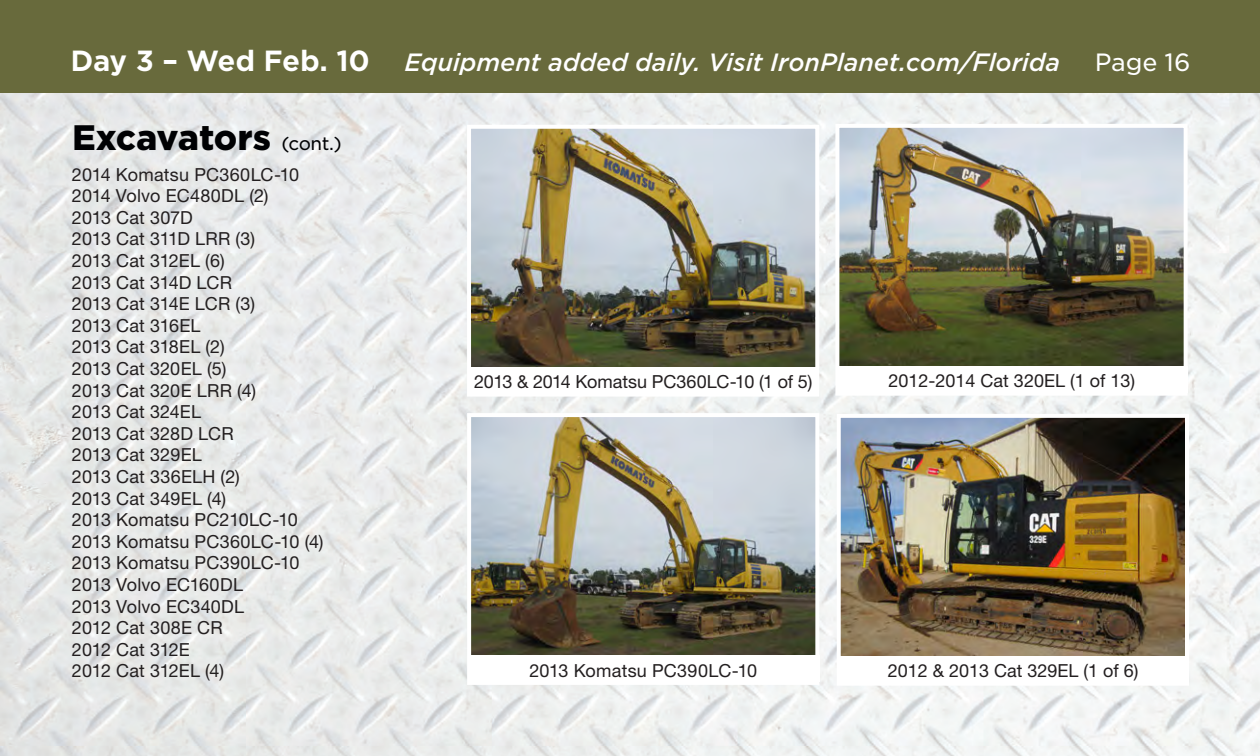
<style>
.page{position:relative;width:1260px;height:756px;background:#fff}
.page>*{position:absolute;margin:0;border:0;box-sizing:border-box;transform-origin:0 0}
.List_Header{font:900 34px "Gotham S Sm";letter-spacing:-.005em;color:#000103}
.List_Header-2{font:italic 500 24px "Gotham S Sm";letter-spacing:-.01em;color:#fff}
.Equipment_List{font:18px "Helvetica Neue";color:#231f20}
.s1{font-weight:700;font-style:normal;font-size:28px}
.s2{font-weight:400;font-style:normal}
.s3{font-weight:400;font-size:18px}
</style>
<div class="page">
<img style="left:0;top:93px;width:1260px;height:663px">
<div style="left:0;top:0;width:1260px;height:93px;background:#686a3c"></div>
<img style="left:472px;top:130px;width:342px;height:237px">
<div style="left:467px;top:125px;width:352px;height:272px;border:4px solid #fff"></div>
<div style="left:470px;top:367px;width:349px;height:27px;background:#fff"></div>
<img style="left:840px;top:129px;width:343px;height:237px">
<div style="left:835px;top:124px;width:353px;height:272px;border:4px solid #fff"></div>
<div style="left:838px;top:366px;width:350px;height:27px;background:#fff"></div>
<img style="left:842px;top:419px;width:342px;height:237px">
<div style="left:837px;top:414px;width:352px;height:272px;border:4px solid #fff"></div>
<div style="left:839px;top:656px;width:350px;height:27px;background:#fff"></div>
<img style="left:472px;top:418px;width:342px;height:237px">
<div style="left:467px;top:413px;width:352px;height:272px;border:4px solid #fff"></div>
<div style="left:470px;top:655px;width:349px;height:27px;background:#fff"></div>
<p class="List_Header-2" style="left:71px;top:46px;width:1121px"><span class="s1">Day 3 – Wed Feb. 10</span> Equipment added daily. Visit IronPlanet.com/Florida <span class="s2">Page 16</span></p>
<p class="List_Header" style="left:72px;top:114px;width:271px">Excavators <span class="s3">(cont.)</span></p>
<p class="Equipment_List" style="left:72px;top:161px;width:229px">2014 Komatsu PC360LC-10</p>
<p class="Equipment_List" style="left:72px;top:183px;width:198px">2014 Volvo EC480DL (2)</p>
<p class="Equipment_List" style="left:72px;top:204px;width:122px">2013 Cat 307D</p>
<p class="Equipment_List" style="left:72px;top:226px;width:185px">2013 Cat 311D LRR (3)</p>
<p class="Equipment_List" style="left:72px;top:248px;width:154px">2013 Cat 312EL (6)</p>
<p class="Equipment_List" style="left:72px;top:269px;width:162px">2013 Cat 314D LCR</p>
<p class="Equipment_List" style="left:72px;top:291px;width:185px">2013 Cat 314E LCR (3)</p>
<p class="Equipment_List" style="left:72px;top:312px;width:130px">2013 Cat 316EL</p>
<p class="Equipment_List" style="left:72px;top:334px;width:154px">2013 Cat 318EL (2)</p>
<p class="Equipment_List" style="left:72px;top:356px;width:156px">2013 Cat 320EL (5)</p>
<p class="Equipment_List" style="left:72px;top:377px;width:186px">2013 Cat 320E LRR (4)</p>
<p class="Equipment_List" style="left:72px;top:399px;width:131px">2013 Cat 324EL</p>
<p class="Equipment_List" style="left:72px;top:420px;width:163px">2013 Cat 328D LCR</p>
<p class="Equipment_List" style="left:72px;top:442px;width:131px">2013 Cat 329EL</p>
<p class="Equipment_List" style="left:72px;top:464px;width:169px">2013 Cat 336ELH (2)</p>
<p class="Equipment_List" style="left:72px;top:485px;width:156px">2013 Cat 349EL (4)</p>
<p class="Equipment_List" style="left:72px;top:507px;width:227px">2013 Komatsu PC210LC-10</p>
<p class="Equipment_List" style="left:72px;top:528px;width:253px">2013 Komatsu PC360LC-10 (4)</p>
<p class="Equipment_List" style="left:72px;top:550px;width:229px">2013 Komatsu PC390LC-10</p>
<p class="Equipment_List" style="left:72px;top:572px;width:173px">2013 Volvo EC160DL</p>
<p class="Equipment_List" style="left:72px;top:593px;width:174px">2013 Volvo EC340DL</p>
<p class="Equipment_List" style="left:72px;top:615px;width:152px">2012 Cat 308E CR</p>
<p class="Equipment_List" style="left:72px;top:636px;width:119px">2012 Cat 312E</p>
<p class="Equipment_List" style="left:72px;top:658px;width:154px">2012 Cat 312EL (4)</p>
<p class="Equipment_List" style="left:530px;top:657px;width:229px">2013 Komatsu PC390LC-10</p>
<p class="Equipment_List" style="left:474px;top:369px;width:340px">2013 &amp; 2014 Komatsu PC360LC-10 (1 of 5)</p>
<p class="Equipment_List" style="left:889px;top:368px;width:248px">2012-2014 Cat 320EL (1 of 13)</p>
<p class="Equipment_List" style="left:888px;top:658px;width:252px">2012 &amp; 2013 Cat 329EL (1 of 6)</p>
</div>
